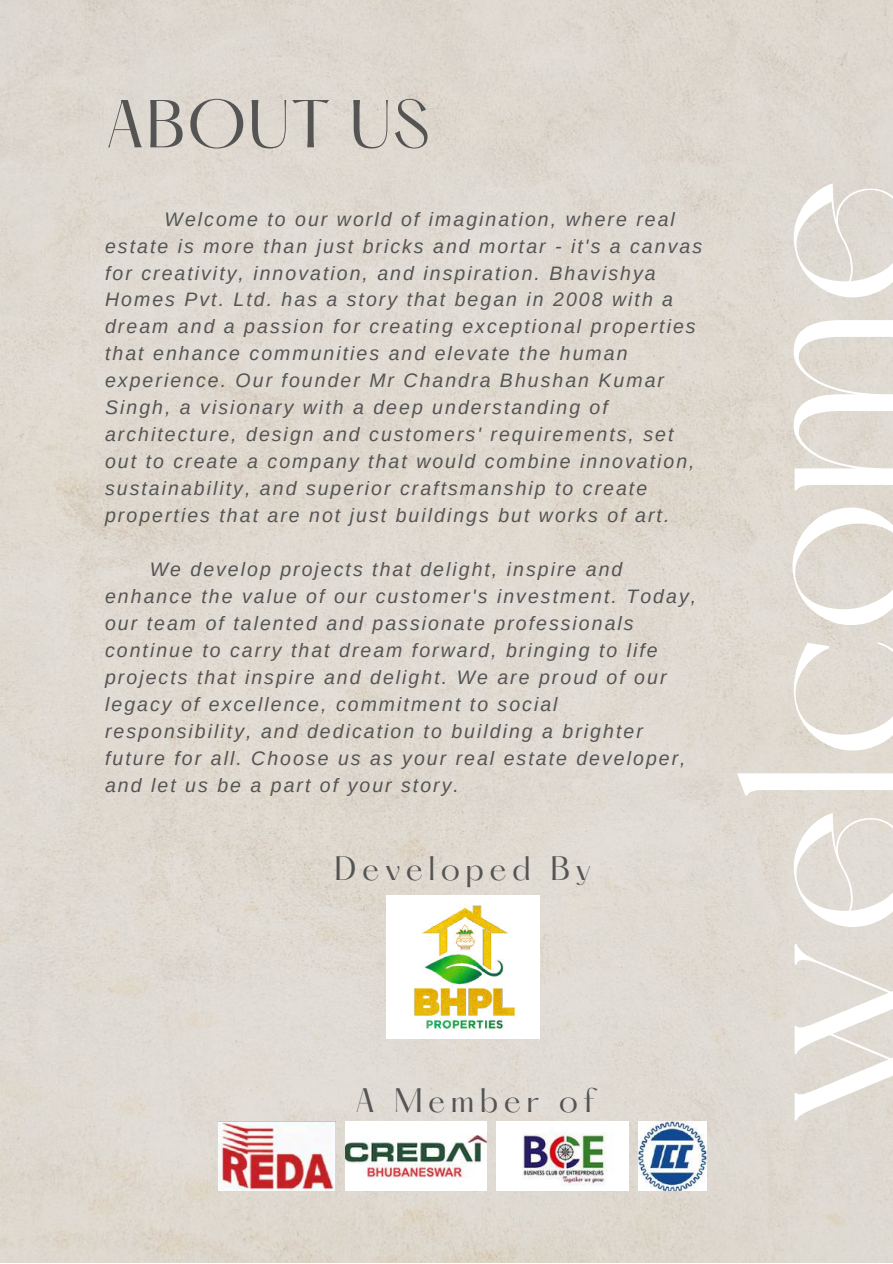
<style>
.page{position:relative;width:893px;height:1264px;background:#fff}
.page>*{position:absolute;margin:0;border:0;box-sizing:border-box;transform-origin:0 0}
.t1{font:239.85px "Dream Avenue";letter-spacing:.02em;color:#fff}
.t2{font:59.1px "Hatton";letter-spacing:.02em;color:#545454}
.t3{font:29.7px "Hatton";letter-spacing:.18em;color:#545454}
.t4{font:italic 19.5px/27px "Arimo";letter-spacing:.105em;color:#545454}
</style>
<div class="page">
<div style="left:0;top:0;width:892px;height:1262px;background:#dfd9d0"></div>
<img style="left:386px;top:880px;width:157px;height:174px">
<img style="left:346px;top:1121px;width:140px;height:68px">
<img style="left:638px;top:1121px;width:68px;height:68px">
<img style="left:497px;top:1121px;width:131px;height:68px">
<img style="left:218px;top:1121px;width:117px;height:68px">
<h2 class="t2" style="left:105px;top:96px;width:326px">ABOUT US</h2>
<p class="t4" style="left:105px;top:205px;width:598px;text-indent:59px">Welcome to our world of imagination, where real estate is more than just bricks and mortar - it's a canvas for creativity, innovation, and inspiration. Bhavishya Homes Pvt. Ltd. has a story that began in 2008 with a dream and a passion for creating exceptional properties that enhance communities and elevate the human experience. Our founder Mr Chandra Bhushan Kumar Singh, a visionary with a deep understanding of architecture, design and customers' requirements, set out to create a company that would combine innovation, sustainability, and superior craftsmanship to create properties that are not just buildings but works of art.</p>
<p class="t4" style="left:105px;top:556px;width:592px;text-indent:45px">We develop projects that delight, inspire and enhance the value of our customer's investment. Today, our team of talented and passionate professionals continue to carry that dream forward, bringing to life projects that inspire and delight. We are proud of our legacy of excellence, commitment to social responsibility, and dedication to building a brighter future for all. Choose us as your real estate developer, and let us be a part of your story.</p>
<h3 class="t3" style="left:334px;top:854px;width:258px">Developed By</h3>
<h3 class="t3" style="left:355px;top:1086px;width:241px">A Member of</h3>
<h1 class="t1" style="left:730px;top:1126px;width:950px;rotate:-90deg">welcome</h1>
</div>
